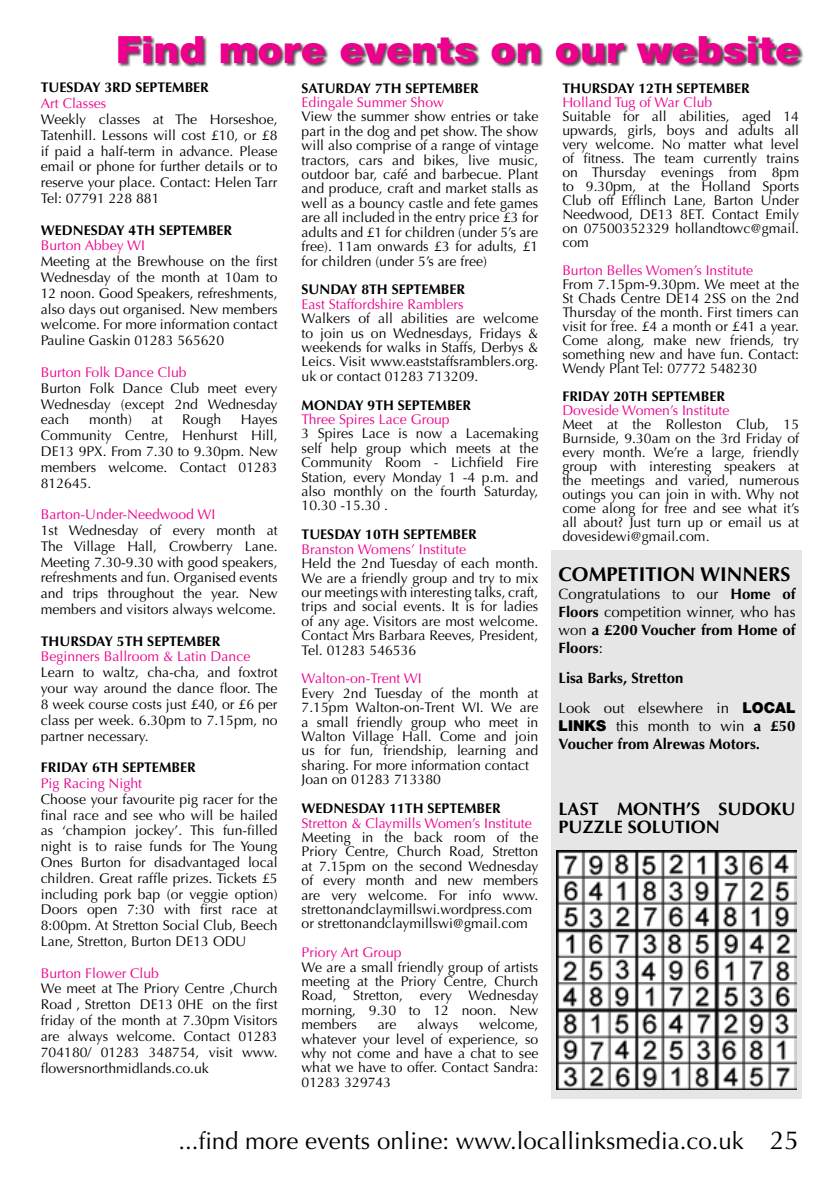
<style>
.page{position:relative;width:840px;height:1191px;background:#fff}
.page>*{position:absolute;margin:0;border:0;box-sizing:border-box;transform-origin:0 0}
.t1{font:900 37.6px "Helvetica Neue";color:#ec008c;scale:1.06 1}
.t2{font:24px "Optima";color:#000}
.t3{font:700 20px "Optima";color:#000}
.t4{font:700 18px/18px "Optima";color:#000}
.t5{font:700 15px/30px "Optima";color:#000}
.t6{font:15px/18px "Optima";color:#000;text-align:justify}
.t7{font:14px/14.4px "Optima";color:#000;text-align:justify}
.t8{font:14px "Optima";color:#ec008c}
.t9{font:700 14px "Optima";color:#000}
.s1{font-weight:700}
.s2{font-weight:400}
.s3{font-family:"Helvetica Neue";font-weight:900}
.s4{font-size:26px}
</style>
<div class="page">
<div style="left:551px;top:550px;width:250px;height:548px;background:#e6e6e6"></div>
<div style="left:118px;top:36px;width:685px;height:32px;background:#000;opacity:.7"></div>
<img style="left:556px;top:850px;width:240px;height:240px">
<h1 class="t1" style="left:116px;top:27px;width:646px">Find more events on our website</h1>
<p class="t9" style="left:41px;top:79px;width:169px">TUESDAY 3RD SEPTEMBER</p>
<p class="t8" style="left:41px;top:95px;width:67px">Art Classes</p>
<p class="t7" style="left:41px;top:111px;width:238px;line-height:15.8px">Weekly classes at The Horseshoe, Tatenhill. Lessons will cost £10, or £8 if paid a half-term in advance. Please email or phone for further details or to reserve your place. Contact: Helen Tarr Tel: 07791 228 881</p>
<p class="t9" style="left:41px;top:222px;width:193px">WEDNESDAY 4TH SEPTEMBER</p>
<p class="t8" style="left:41px;top:237px;width:106px">Burton Abbey WI</p>
<p class="t7" style="left:41px;top:254px;width:238px;line-height:15.8px">Meeting at the Brewhouse on the first Wednesday of the month at 10am to 12 noon. Good Speakers, refreshments, also days out organised. New members welcome. For more information contact Pauline Gaskin 01283 565620</p>
<p class="t8" style="left:41px;top:364px;width:147px">Burton Folk Dance Club</p>
<p class="t7" style="left:41px;top:380px;width:238px;line-height:15.8px">Burton Folk Dance Club meet every Wednesday (except 2nd Wednesday each</p>
<p class="t7" style="left:89px;top:412px;width:44px">month)</p>
<p class="t7" style="left:151px;top:412px;width:12px">at</p>
<p class="t7" style="left:182px;top:412px;width:40px">Rough</p>
<p class="t7" style="left:41px;top:412px;width:238px;line-height:15.8px;text-indent:200px">Hayes Community Centre, Henhurst Hill, DE13 9PX. From 7.30 to 9.30pm. New members welcome. Contact 01283<br>812645.</p>
<p class="t8" style="left:41px;top:506px;width:176px">Barton-Under-Needwood WI</p>
<p class="t7" style="left:41px;top:522px;width:238px;line-height:15.8px">1st Wednesday of every month at The Village Hall, Crowberry Lane.<br>Meeting 7.30-9.30 with good speakers, refreshments and fun. Organised events and trips throughout the year. New members and visitors always welcome.</p>
<p class="t9" style="left:41px;top:633px;width:181px">THURSDAY 5TH SEPTEMBER</p>
<p class="t8" style="left:41px;top:648px;width:211px">Beginners Ballroom &amp; Latin Dance</p>
<p class="t7" style="left:41px;top:665px;width:238px;line-height:15.8px">Learn to waltz, cha-cha, and foxtrot your way around the dance floor. The 8 week course costs just £40, or £6 per class per week. 6.30pm to 7.15pm, no partner necessary.</p>
<p class="t9" style="left:41px;top:759px;width:156px">FRIDAY 6TH SEPTEMBER</p>
<p class="t8" style="left:41px;top:775px;width:103px">Pig Racing Night</p>
<p class="t7" style="left:41px;top:791px;width:238px;line-height:15.8px">Choose your favourite pig racer for the final race and see who will be hailed as ‘champion jockey’. This fun-filled night is to raise funds for The Young Ones Burton for disadvantaged local children. Great raffle prizes. Tickets £5 including pork bap (or veggie option)<br>Doors open 7:30 with first race at 8:00pm. At Stretton Social Club, Beech Lane, Stretton, Burton DE13 ODU</p>
<p class="t8" style="left:41px;top:964px;width:120px">Burton Flower Club</p>
<p class="t7" style="left:41px;top:981px;width:238px;line-height:15.8px">We meet at The Priory Centre ,Church Road , Stretton DE13 0HE on the first friday of the month at 7.30pm Visitors are always welcome. Contact 01283<br>704180/ 01283 348754, visit www. flowersnorthmidlands.co.uk</p>
<p class="t9" style="left:301px;top:80px;width:178px">SATURDAY 7TH SEPTEMBER</p>
<p class="t8" style="left:301px;top:94px;width:144px">Edingale Summer Show</p>
<p class="t7" style="left:301px;top:110px;width:238px">View the summer show entries or take part in the dog and pet show. The show will also comprise of a range of vintage tractors, cars and bikes, live music, outdoor bar, café and barbecue. Plant and produce, craft and market stalls as well as a bouncy castle and fete games are all included in the entry price £3 for adults and £1 for children (under 5’s are free). 11am onwards £3 for adults, £1 for children (under 5’s are free)</p>
<p class="t9" style="left:301px;top:281px;width:165px">SUNDAY 8TH SEPTEMBER</p>
<p class="t8" style="left:301px;top:296px;width:163px">East Staffordshire Ramblers</p>
<p class="t7" style="left:301px;top:311px;width:238px">Walkers of all abilities are welcome to join us on Wednesdays, Fridays &amp; weekends for walks in Staffs, Derbys &amp; Leics. Visit www.eaststaffsramblers.org. uk or contact 01283 713209.</p>
<p class="t9" style="left:301px;top:397px;width:171px">MONDAY 9TH SEPTEMBER</p>
<p class="t8" style="left:301px;top:411px;width:149px">Three Spires Lace Group</p>
<p class="t7" style="left:301px;top:427px;width:238px">3 Spires Lace is now a Lacemaking self help group which meets at the Community Room - Lichfield Fire Station, every Monday 1 -4 p.m. and also monthly on the fourth Saturday, 10.30 -15.30 .</p>
<p class="t9" style="left:301px;top:526px;width:176px">TUESDAY 10TH SEPTEMBER</p>
<p class="t8" style="left:301px;top:541px;width:166px">Branston Womens’ Institute</p>
<p class="t7" style="left:301px;top:556px;width:238px">Held the 2nd Tuesday of each month.<br>We are a friendly group and try to mix our meetings with interesting talks, craft, trips and social events. It is for ladies of any age. Visitors are most welcome.<br>Contact Mrs Barbara Reeves, President, Tel. 01283 546536</p>
<p class="t8" style="left:301px;top:670px;width:122px">Walton-on-Trent WI</p>
<p class="t7" style="left:301px;top:686px;width:238px;text-align:left">Every 2nd Tuesday of the month at<br>7.15pm Walton-on-Trent WI. We are a small friendly group who meet in<br>Walton Village Hall. Come and join us for fun, friendship, learning and sharing. For more information contact<br>Joan on 01283 713380</p>
<p class="t9" style="left:301px;top:800px;width:200px">WEDNESDAY 11TH SEPTEMBER</p>
<p class="t8" style="left:301px;top:814px;width:231px">Stretton &amp; Claymills Women’s Institute</p>
<p class="t7" style="left:301px;top:830px;width:238px;text-align:left">Meeting in the back room of the Priory Centre, Church Road, Stretton at 7.15pm on the second Wednesday of every month and new members are very welcome. For info www. strettonandclaymillswi.wordpress.com or strettonandclaymillswi@gmail.com</p>
<p class="t8" style="left:301px;top:944px;width:101px">Priory Art Group</p>
<p class="t7" style="left:301px;top:959px;width:238px">We are a small friendly group of artists meeting at the Priory Centre, Church Road, Stretton, every Wednesday morning, 9.30 to 12 noon. New members</p>
<p class="t7" style="left:301px;top:1017px;width:238px;text-indent:177px">welcome, whatever your level of experience, so why not come and have a chat to see what we have to offer. Contact Sandra:<br>01283 329743</p>
<p class="t7" style="left:377px;top:1017px;width:20px">are</p>
<p class="t7" style="left:417px;top:1017px;width:42px">always</p>
<p class="t9" style="left:562px;top:80px;width:189px">THURSDAY 12TH SEPTEMBER</p>
<p class="t8" style="left:562px;top:94px;width:151px">Holland Tug of War Club</p>
<p class="t7" style="left:562px;top:109px;width:238px">Suitable for all abilities, aged 14 upwards, girls, boys and adults all very welcome. No matter what level of fitness. The team currently trains on Thursday evenings from 8pm to 9.30pm, at the Holland Sports Club off Efflinch Lane, Barton Under Needwood, DE13 8ET. Contact Emily on 07500352329 hollandtowc@gmail. com</p>
<p class="t8" style="left:562px;top:262px;width:192px">Burton Belles Women’s Institute</p>
<p class="t7" style="left:562px;top:277px;width:238px">From 7.15pm-9.30pm. We meet at the St Chads Centre DE14 2SS on the 2nd Thursday of the month. First timers can visit for free. £4 a month or £41 a year.<br>Come along, make new friends, try something new and have fun. Contact:<br>Wendy Plant Tel: 07772 548230</p>
<p class="t9" style="left:562px;top:388px;width:164px">FRIDAY 20TH SEPTEMBER</p>
<p class="t8" style="left:562px;top:402px;width:168px">Doveside Women’s Institute</p>
<p class="t7" style="left:562px;top:417px;width:238px">Meet at the Rolleston Club, 15<br>Burnside, 9.30am on the 3rd Friday of every month. We’re a large, friendly group with interesting speakers at the meetings and varied, numerous outings you can join in with. Why not come along for free and see what it’s all about? Just turn up or email us at dovesidewi@gmail.com.</p>
<h3 class="t3" style="left:558px;top:562px;width:233px">COMPETITION WINNERS</h3>
<p class="t6" style="left:558px;top:585px;width:238px">Congratulations to our <span class="s1">Home of Floors</span> competition winner, who has won <span class="s1">a £200 Voucher from Home of Floors</span>:</p>
<p class="t5" style="left:558px;top:663px;width:238px">Lisa Barks, Stretton<br><span class="s2">Look out elsewhere in</span> <span class="s3">LOCAL</span></p>
<p class="t5" style="left:558px;top:717px;width:238px;line-height:18px"><span class="s3">LINKS</span> <span class="s2">this month to win</span> a £50<br>Voucher from Alrewas Motors.</p>
<p class="t4" style="left:558px;top:800px;width:238px">LAST MONTH’S SUDOKU<br>PUZZLE SOLUTION</p>
<h2 class="t2" style="left:178px;top:1127px;width:622px">...find more events online: www.locallinksmedia.co.uk <span class="s4">25</span></h2>
</div>
